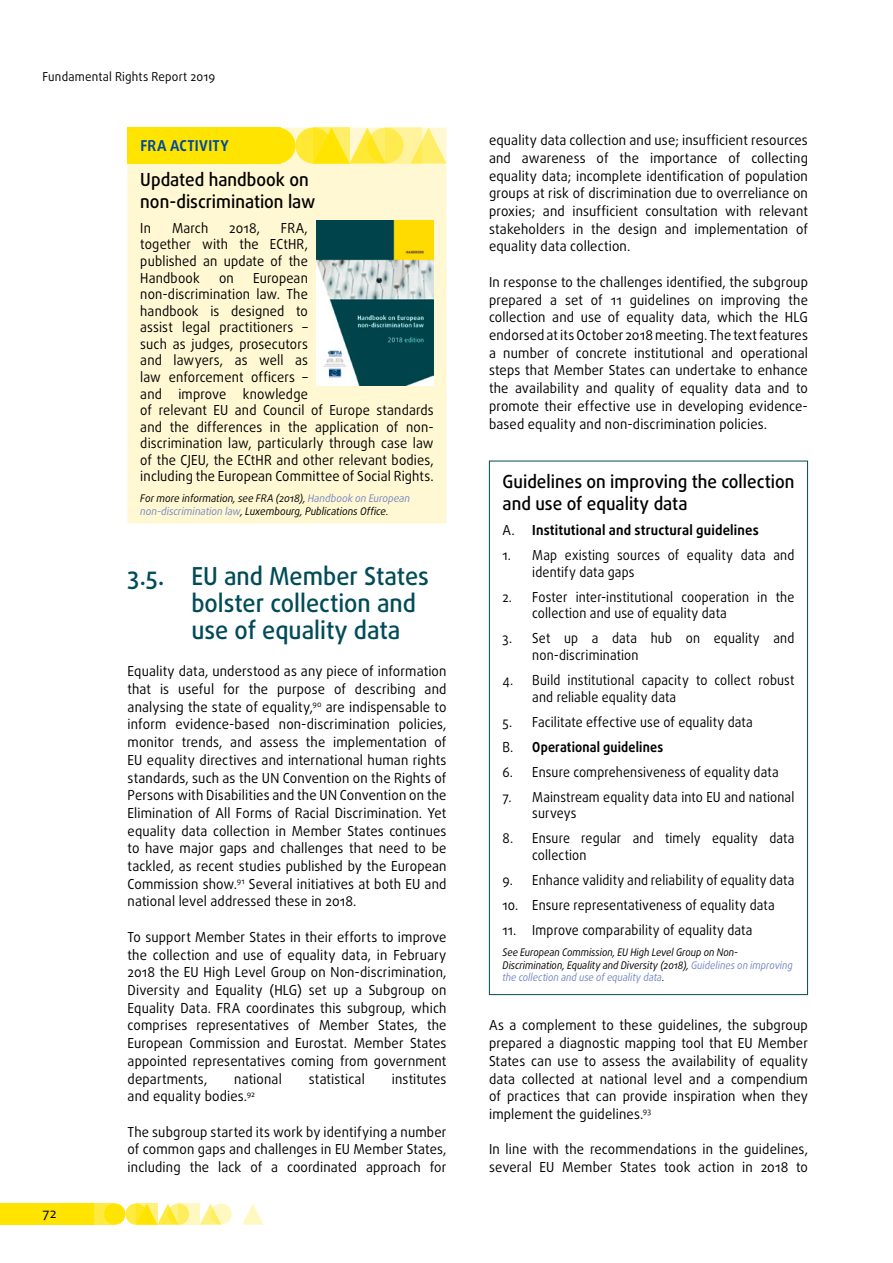
<style>
.page{position:relative;width:893px;height:1263px;background:#fff}
.page>*{position:absolute;margin:0;border:0;box-sizing:border-box;transform-origin:0 0}
.title_1_1{font:500 24.75px/27px "Daxline Pro";color:#004b58;scale:.95 1}
.FRA_ACTIVITY_title{font:500 18px/21.6px "Daxline Pro";color:#000;scale:.95 1}
.FRA_ACTIVITY_super{font:700 15px "Daxline Pro";letter-spacing:.025em;color:#004999;scale:.95 1}
.body{font:13.8px/17.7px "Daxline Pro";letter-spacing:.01em;color:#000;text-align:justify;scale:.95 1}
.FRA_ACTIVITY_body{font:13.8px/16.5px "Daxline Pro";letter-spacing:.01em;color:#000;scale:.91 1}
.FRA_ACTIVITY_body-2{font:13.8px/16.5px "Daxline Pro";letter-spacing:.01em;color:#000;text-align:justify;scale:.94 1}
.FRA_ACTIVITY_body-3{font:700 13.8px "Daxline Pro";letter-spacing:.015em;color:#000;scale:.95 1}
.FRA_ACTIVITY_body-4{font:700 13.8px "Daxline Pro";letter-spacing:.015em;color:#000;scale:.91 1}
.t1{font:13.5px "Daxline Pro";color:#000}
.t2{font:12.3px "Daxline Pro";letter-spacing:.02em;color:#000;scale:.95 1}
.FRA_ACTIVITY_more_in{font:italic 10.5px/12.6px "Daxline Pro";color:#000;scale:.91 1}
.FRA_ACTIVITY_more_in-2{font:italic 10.5px/12.6px "Daxline Pro";color:#000;scale:.95 1}
.s1{color:#7587c2}
.s2{font-weight:400}
</style>
<div class="page">
<svg style="left:125px;top:1203px;width:22px;height:22px"></svg>
<div style="left:94px;top:1203px;width:21px;height:22px;background:#ffea40"></div>
<div style="left:0;top:1203px;width:94px;height:22px;background:#ffe400"></div>
<svg style="left:200px;top:1203px;width:18px;height:22px"></svg>
<svg style="left:242px;top:1204px;width:21px;height:21px"></svg>
<div style="left:104px;top:1203px;width:21px;height:22px;background:#ffe400;border-radius:50%"></div>
<svg style="left:157px;top:1203px;width:18px;height:22px"></svg>
<svg style="left:168px;top:1203px;width:21px;height:22px"></svg>
<svg style="left:210px;top:1203px;width:22px;height:22px"></svg>
<svg style="left:136px;top:1203px;width:21px;height:22px"></svg>
<svg style="left:179px;top:1203px;width:21px;height:22px"></svg>
<div style="left:128px;top:128px;width:318px;height:395px;background:#fff8d3"></div>
<div style="left:295px;top:128px;width:36px;height:36px;background:#ffe934;border-radius:50%"></div>
<svg style="left:422px;top:128px;width:24px;height:36px"></svg>
<div style="left:259px;top:128px;width:36px;height:36px;background:#ffe400;border-radius:50%"></div>
<svg style="left:349px;top:128px;width:32px;height:36px"></svg>
<svg style="left:367px;top:128px;width:36px;height:36px"></svg>
<svg style="left:313px;top:128px;width:36px;height:36px"></svg>
<svg style="left:386px;top:128px;width:36px;height:36px"></svg>
<div style="left:128px;top:128px;width:153px;height:36px;background:#ffe400"></div>
<img style="left:316px;top:220px;width:118px;height:165px">
<p class="t2" style="left:43px;top:68px;width:183px">Fundamental Rights Report 2019</p>
<p class="FRA_ACTIVITY_super" style="left:140px;top:136px;width:94px">FRA ACTIVITY</p>
<p class="FRA_ACTIVITY_title" style="left:140px;top:169px;width:186px">Updated handbook on non-discrimination law</p>
<p class="FRA_ACTIVITY_body-2" style="left:140px;top:220px;width:13px">In</p>
<p class="FRA_ACTIVITY_body-2" style="left:172px;top:220px;width:40px">March</p>
<p class="FRA_ACTIVITY_body-2" style="left:229px;top:220px;width:34px">2018,</p>
<p class="FRA_ACTIVITY_body-2" style="left:140px;top:220px;width:180px;text-indent:141px">FRA, together with the ECtHR, published an update of the Handbook</p>
<p class="FRA_ACTIVITY_body-2" style="left:140px;top:269px;width:314px;text-align:left;text-indent:113px">European<br>non-discrimination law. The<br>handbook is designed to<br>assist legal practitioners –<br>such as judges, prosecutors<br>and lawyers, as well as<br>law enforcement officers –<br>and improve knowledge<br>of relevant EU and Council of Europe standards and the differences in the application of non&shy;discrimination law, particularly through case law of the CJEU, the ECtHR and other relevant bodies, including the European Committee of Social Rights.</p>
<p class="FRA_ACTIVITY_more_in-2" style="left:140px;top:492px;width:285px">For more information, see FRA (2018), <span class="s1">Handbook on European non-discrimination law</span>, Luxembourg, Publications Office.</p>
<p class="FRA_ACTIVITY_body-2" style="left:219px;top:269px;width:17px">on</p>
<p class="t1" style="left:43px;top:1204px;width:15px">72</p>
<p class="title_1_1" style="left:191px;top:562px;width:252px;text-indent:-64px">3.5. EU and Member States bolster collection and use of equality data</p>
<p class="body" style="left:128px;top:663px;width:337px">Equality data, understood as any piece of information that is useful for the purpose of describing and analysing the state of equality,<sup>90</sup> are indispensable to inform evidence-based non-discrimination policies, monitor trends, and assess the implementation of EU equality directives and international human rights standards, such as the UN Convention on the Rights of Persons with Disabilities and the UN Convention on the Elimination of All Forms of Racial Discrimination. Yet equality data collection in Member States continues to have major gaps and challenges that need to be tackled, as recent studies published by the European Commission show.<sup>91</sup> Several initiatives at both EU and national level addressed these in 2018.</p>
<p class="body" style="left:128px;top:928px;width:337px">To support Member States in their efforts to improve the collection and use of equality data, in February 2018 the EU High Level Group on Non-discrimination, Diversity and Equality (HLG) set up a Subgroup on Equality Data. FRA coordinates this subgroup, which comprises representatives of Member States, the European Commission and Eurostat. Member States appointed representatives coming from government departments,</p>
<p class="body" style="left:234px;top:1070px;width:52px">national</p>
<p class="body" style="left:309px;top:1070px;width:61px">statistical</p>
<p class="body" style="left:392px;top:1070px;width:59px">institutes</p>
<p class="body" style="left:128px;top:1087px;width:136px">and equality bodies.<sup>92</sup></p>
<p class="body" style="left:128px;top:1123px;width:337px">The subgroup started its work by identifying a number of common gaps and challenges in EU Member States, including the lack of a coordinated approach for</p>
<p class="body" style="left:489px;top:132px;width:337px">equality data collection and use; insufficient resources and awareness of the importance of collecting equality data; incomplete identification of population groups at risk of discrimination due to overreliance on proxies; and insufficient consultation with relevant stakeholders in the design and implementation of equality data collection.</p>
<p class="body" style="left:489px;top:273px;width:337px">In response to the challenges identified, the subgroup prepared a set of 11 guidelines on improving the collection and use of equality data, which the HLG endorsed at its October 2018 meeting. The text features a number of concrete institutional and operational steps that Member States can undertake to enhance the availability and quality of equality data and to promote their effective use in developing evidence&shy;based equality and non-discrimination policies.</p>
<p class="FRA_ACTIVITY_title" style="left:502px;top:471px;width:309px">Guidelines on improving the collection and use of equality data</p>
<p class="FRA_ACTIVITY_body-3" style="left:502px;top:521px;width:271px"><span class="s2">A.</span> Institutional and structural guidelines</p>
<p class="FRA_ACTIVITY_body" style="left:532px;top:547px;width:290px;text-indent:-30px">1. Map existing sources of equality data and identify data gaps</p>
<p class="FRA_ACTIVITY_body" style="left:532px;top:588px;width:290px;text-indent:-30px">2. Foster inter-institutional cooperation in the collection and use of equality data</p>
<p class="FRA_ACTIVITY_body" style="left:532px;top:630px;width:290px;text-indent:-30px">3. Set up a data hub on equality and non-discrimination</p>
<p class="FRA_ACTIVITY_body" style="left:532px;top:672px;width:290px;text-indent:-30px">4. Build institutional capacity to collect robust and reliable equality data</p>
<p class="FRA_ACTIVITY_body" style="left:502px;top:713px;width:276px">5. Facilitate effective use of equality data</p>
<p class="FRA_ACTIVITY_body-4" style="left:502px;top:737px;width:178px"><span class="s2">B.</span> Operational guidelines</p>
<p class="FRA_ACTIVITY_body" style="left:502px;top:763px;width:305px">6. Ensure comprehensiveness of equality data</p>
<p class="FRA_ACTIVITY_body" style="left:532px;top:789px;width:290px;text-indent:-30px">7. Mainstream equality data into EU and national surveys</p>
<p class="FRA_ACTIVITY_body" style="left:532px;top:830px;width:290px;text-indent:-30px">8. Ensure regular and timely equality data collection</p>
<p class="FRA_ACTIVITY_body" style="left:502px;top:872px;width:322px">9. Enhance validity and reliability of equality data</p>
<p class="FRA_ACTIVITY_body" style="left:502px;top:897px;width:301px">10. Ensure representativeness of equality data</p>
<p class="FRA_ACTIVITY_body" style="left:502px;top:922px;width:276px">11. Improve comparability of equality data</p>
<p class="FRA_ACTIVITY_more_in" style="left:502px;top:946px;width:321px">See European Commission, EU High Level Group on Non-<br>Discrimination, Equality and Diversity (2018), <span class="s1">Guidelines on improving the collection and use of equality data</span>.</p>
<p class="body" style="left:489px;top:1017px;width:337px">As a complement to these guidelines, the subgroup prepared a diagnostic mapping tool that EU Member States can use to assess the availability of equality data collected at national level and a compendium of practices that can provide inspiration when they implement the guidelines.<sup>93</sup></p>
<p class="body" style="left:489px;top:1140px;width:337px">In line with the recommendations in the guidelines, several EU Member States took action in 2018 to</p>
</div>
